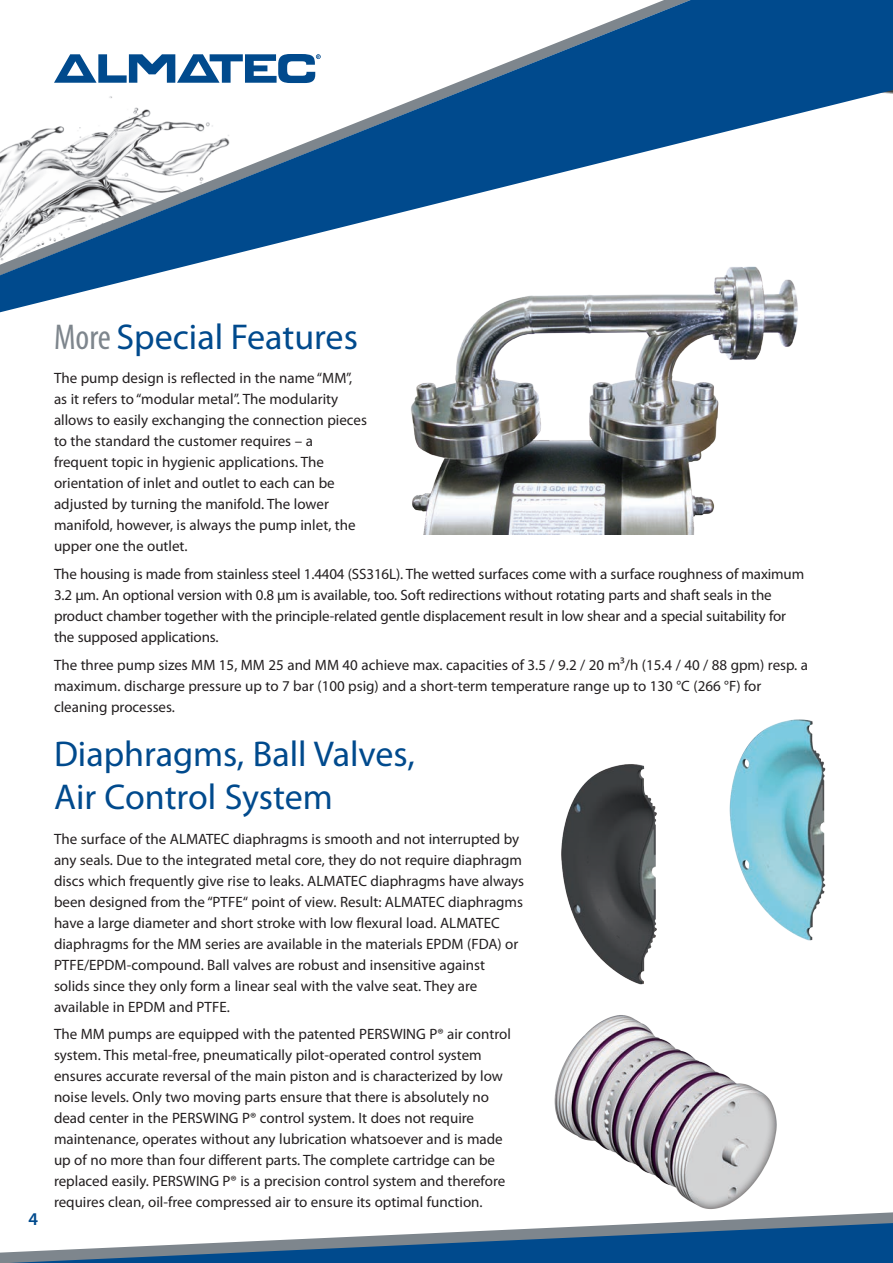
<style>
.page{position:relative;width:893px;height:1263px;background:#fff}
.page>*{position:absolute;margin:0;border:0;box-sizing:border-box;transform-origin:0 0}
.t1{font:36px/43.2px "Myriad Pro";color:#004a8d}
.t2{font:600 18px "Myriad Pro";color:#004a8d}
.t3{font:15px/21px "Myriad Pro";color:#231f20}
.s1{font-stretch:condensed;color:#7e868d}
</style>
<div class="page">
<svg style="left:0;top:1212px;width:893px;height:51px"></svg>
<svg style="left:0;top:0;width:893px;height:313px"></svg>
<img style="left:561px;top:719px;width:265px;height:246px">
<div style="left:519px;top:965px;width:368px;height:293px;background:#231f20;opacity:.75"></div>
<img style="left:375px;top:240px;width:440px;height:294px">
<p class="t2" style="left:28px;top:1209px;width:11px">4</p>
<h1 class="t1" style="left:54px;top:316px;width:305px"><span class="s1">More</span> Special Features</h1>
<p class="t3" style="left:54px;top:368px;width:314px">The pump design is reflected in the name “MM”, as it refers to “modular metal”. The modularity allows to easily exchanging the connection pieces to the standard the customer requires – a frequent topic in hygienic applications. The orientation of inlet and outlet to each can be adjusted by turning the manifold. The lower manifold, however, is always the pump inlet, the upper one the outlet.</p>
<p class="t3" style="left:54px;top:564px;width:752px">The housing is made from stainless steel 1.4404 (SS316L). The wetted surfaces come with a surface roughness of maximum 3.2 µm. An optional version with 0.8 µm is available, too. Soft redirections without rotating parts and shaft seals in the product chamber together with the principle-related gentle displacement result in low shear and a special suitability for the supposed applications.</p>
<p class="t3" style="left:54px;top:655px;width:756px">The three pump sizes MM 15, MM 25 and MM 40 achieve max. capacities of 3.5 / 9.2 / 20 m³/h (15.4 / 40 / 88 gpm) resp. a maximum. discharge pressure up to 7 bar (100 psig) and a short-term temperature range up to 130 °C (266 °F) for cleaning processes.</p>
<h1 class="t1" style="left:54px;top:733px;width:362px">Diaphragms, Ball Valves,<br>Air Control System</h1>
<p class="t3" style="left:54px;top:828px;width:472px">The surface of the ALMATEC diaphragms is smooth and not interrupted by any seals. Due to the integrated metal core, they do not require diaphragm discs which frequently give rise to leaks. ALMATEC diaphragms have always been designed from the “PTFE“ point of view. Result: ALMATEC diaphragms have a large diameter and short stroke with low flexural load. ALMATEC diaphragms for the MM series are available in the materials EPDM (FDA) or PTFE/EPDM-compound. Ball valves are robust and insensitive against solids since they only form a linear seal with the valve seat. They are available in EPDM and PTFE.</p>
<p class="t3" style="left:54px;top:1024px;width:458px">The MM pumps are equipped with the patented PERSWING P® air control system. This metal-free, pneumatically pilot-operated control system ensures accurate reversal of the main piston and is characterized by low noise levels. Only two moving parts ensure that there is absolutely no dead center in the PERSWING P® control system. It does not require maintenance, operates without any lubrication whatsoever and is made up of no more than four different parts. The complete cartridge can be replaced easily. PERSWING P® is a precision control system and therefore requires clean, oil-free compressed air to ensure its optimal function.</p>
</div>
